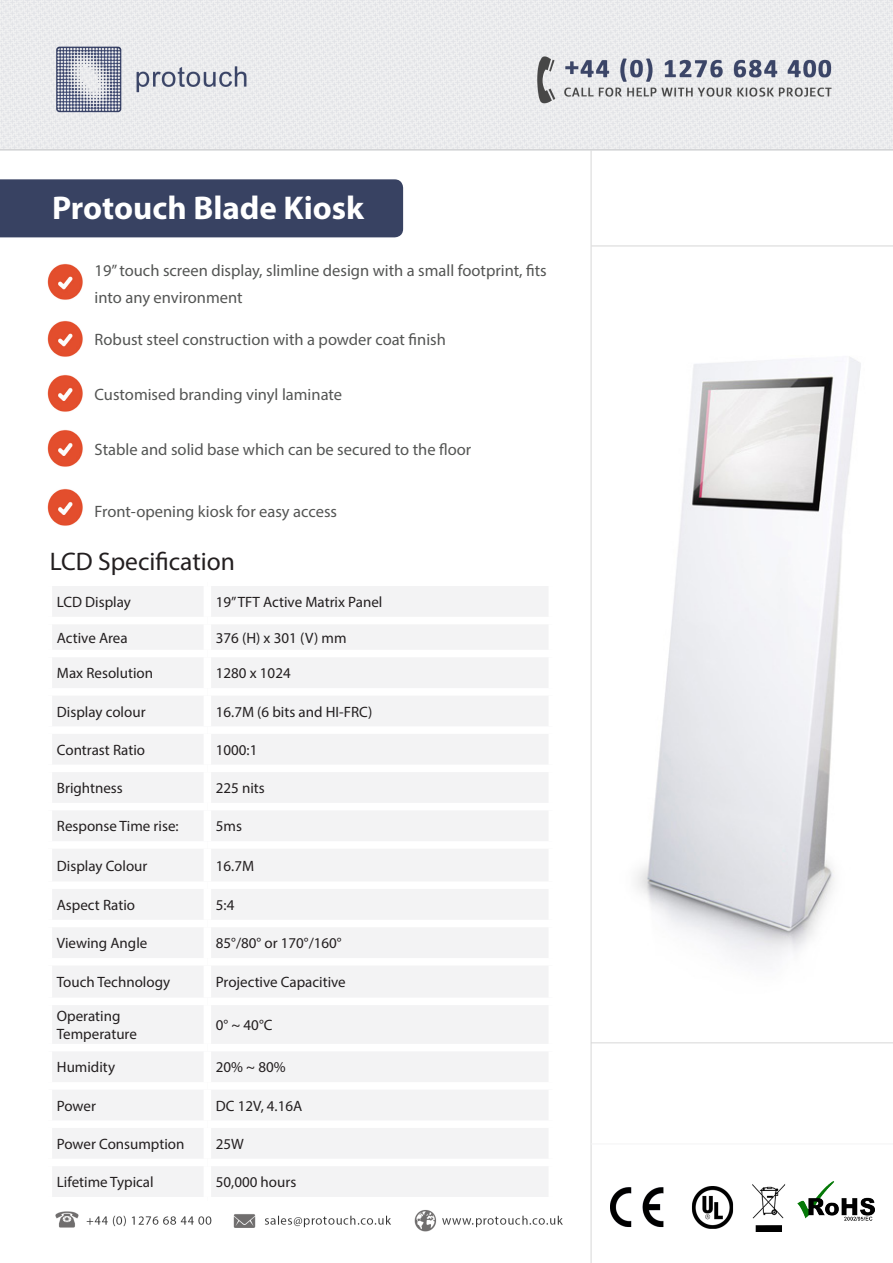
<style>
.page{position:relative;width:893px;height:1263px;background:#fff}
.page>*{position:absolute;margin:0;border:0;box-sizing:border-box;transform-origin:0 0}
.t1{font:700 33px "Myriad Pro";color:#fff}
.t2{font:25.5px "Myriad Pro";color:#231f20}
.t3{font:16.5px/27px "Myriad Pro";color:#545554}
.t4{font:15px/18px "Myriad Pro";color:#231f20}
</style>
<div class="page">
<img style="left:0;top:0;width:893px;height:1260px">
<hr style="left:0;top:150px;width:893px;height:1px;background:#bbbcbf">
<hr style="left:591px;top:150px;width:1px;height:1113px;background:#d7d7d7">
<div style="left:0;top:179px;width:403px;height:58px;background:#384262"></div>
<hr style="left:591px;top:1042px;width:302px;height:1px;background:#d7d7d7">
<hr style="left:591px;top:1143px;width:302px;height:1px;background:#f3f3f4">
<div style="left:52px;top:586px;width:497px;height:611px;background:#f3f3f4"></div>
<div style="left:45px;top:617px;width:162px;height:7px;background:#fff"></div>
<div style="left:207px;top:617px;width:349px;height:7px;background:#fff"></div>
<div style="left:45px;top:650px;width:162px;height:7px;background:#fff"></div>
<div style="left:207px;top:650px;width:349px;height:7px;background:#fff"></div>
<div style="left:45px;top:688px;width:162px;height:8px;background:#fff"></div>
<div style="left:207px;top:688px;width:349px;height:8px;background:#fff"></div>
<div style="left:45px;top:726px;width:162px;height:8px;background:#fff"></div>
<div style="left:207px;top:726px;width:349px;height:8px;background:#fff"></div>
<div style="left:45px;top:765px;width:162px;height:7px;background:#fff"></div>
<div style="left:207px;top:765px;width:349px;height:7px;background:#fff"></div>
<div style="left:45px;top:803px;width:162px;height:7px;background:#fff"></div>
<div style="left:207px;top:803px;width:349px;height:7px;background:#fff"></div>
<div style="left:45px;top:841px;width:162px;height:8px;background:#fff"></div>
<div style="left:207px;top:841px;width:349px;height:8px;background:#fff"></div>
<div style="left:45px;top:881px;width:162px;height:8px;background:#fff"></div>
<div style="left:207px;top:881px;width:349px;height:8px;background:#fff"></div>
<div style="left:45px;top:920px;width:162px;height:7px;background:#fff"></div>
<div style="left:207px;top:920px;width:349px;height:7px;background:#fff"></div>
<div style="left:45px;top:958px;width:162px;height:7px;background:#fff"></div>
<div style="left:207px;top:958px;width:349px;height:7px;background:#fff"></div>
<div style="left:45px;top:997px;width:162px;height:8px;background:#fff"></div>
<div style="left:207px;top:997px;width:349px;height:8px;background:#fff"></div>
<div style="left:45px;top:1044px;width:162px;height:7px;background:#fff"></div>
<div style="left:207px;top:1044px;width:349px;height:7px;background:#fff"></div>
<div style="left:45px;top:578px;width:162px;height:8px;background:#fff"></div>
<div style="left:45px;top:586px;width:7px;height:31px;background:#fff"></div>
<div style="left:207px;top:578px;width:349px;height:8px;background:#fff"></div>
<div style="left:204px;top:586px;width:7px;height:31px;background:#fff"></div>
<div style="left:549px;top:586px;width:7px;height:31px;background:#fff"></div>
<div style="left:45px;top:624px;width:7px;height:26px;background:#fff"></div>
<div style="left:204px;top:624px;width:7px;height:26px;background:#fff"></div>
<div style="left:549px;top:624px;width:7px;height:26px;background:#fff"></div>
<div style="left:45px;top:657px;width:7px;height:31px;background:#fff"></div>
<div style="left:204px;top:657px;width:7px;height:31px;background:#fff"></div>
<div style="left:549px;top:657px;width:7px;height:31px;background:#fff"></div>
<div style="left:45px;top:696px;width:7px;height:30px;background:#fff"></div>
<div style="left:204px;top:696px;width:7px;height:30px;background:#fff"></div>
<div style="left:549px;top:696px;width:7px;height:30px;background:#fff"></div>
<div style="left:45px;top:734px;width:7px;height:31px;background:#fff"></div>
<div style="left:204px;top:734px;width:7px;height:31px;background:#fff"></div>
<div style="left:549px;top:734px;width:7px;height:31px;background:#fff"></div>
<div style="left:45px;top:772px;width:7px;height:31px;background:#fff"></div>
<div style="left:204px;top:772px;width:7px;height:31px;background:#fff"></div>
<div style="left:549px;top:772px;width:7px;height:31px;background:#fff"></div>
<div style="left:45px;top:810px;width:7px;height:31px;background:#fff"></div>
<div style="left:204px;top:810px;width:7px;height:31px;background:#fff"></div>
<div style="left:549px;top:810px;width:7px;height:31px;background:#fff"></div>
<div style="left:45px;top:849px;width:7px;height:32px;background:#fff"></div>
<div style="left:204px;top:849px;width:7px;height:32px;background:#fff"></div>
<div style="left:549px;top:849px;width:7px;height:32px;background:#fff"></div>
<div style="left:45px;top:889px;width:7px;height:31px;background:#fff"></div>
<div style="left:204px;top:889px;width:7px;height:31px;background:#fff"></div>
<div style="left:549px;top:889px;width:7px;height:31px;background:#fff"></div>
<div style="left:45px;top:927px;width:7px;height:31px;background:#fff"></div>
<div style="left:204px;top:927px;width:7px;height:31px;background:#fff"></div>
<div style="left:549px;top:927px;width:7px;height:31px;background:#fff"></div>
<div style="left:45px;top:965px;width:7px;height:32px;background:#fff"></div>
<div style="left:204px;top:965px;width:7px;height:32px;background:#fff"></div>
<div style="left:549px;top:965px;width:7px;height:32px;background:#fff"></div>
<div style="left:45px;top:1005px;width:7px;height:39px;background:#fff"></div>
<div style="left:204px;top:1005px;width:7px;height:39px;background:#fff"></div>
<div style="left:549px;top:1005px;width:7px;height:39px;background:#fff"></div>
<div style="left:45px;top:1051px;width:7px;height:31px;background:#fff"></div>
<div style="left:204px;top:1051px;width:7px;height:31px;background:#fff"></div>
<div style="left:549px;top:1051px;width:7px;height:31px;background:#fff"></div>
<div style="left:45px;top:1082px;width:162px;height:8px;background:#fff"></div>
<div style="left:45px;top:1090px;width:7px;height:30px;background:#fff"></div>
<div style="left:207px;top:1082px;width:349px;height:8px;background:#fff"></div>
<div style="left:204px;top:1090px;width:7px;height:30px;background:#fff"></div>
<div style="left:549px;top:1090px;width:7px;height:30px;background:#fff"></div>
<div style="left:45px;top:1120px;width:162px;height:8px;background:#fff"></div>
<div style="left:45px;top:1128px;width:7px;height:31px;background:#fff"></div>
<div style="left:207px;top:1120px;width:349px;height:8px;background:#fff"></div>
<div style="left:204px;top:1128px;width:7px;height:31px;background:#fff"></div>
<div style="left:549px;top:1128px;width:7px;height:31px;background:#fff"></div>
<div style="left:45px;top:1159px;width:162px;height:7px;background:#fff"></div>
<div style="left:45px;top:1166px;width:7px;height:31px;background:#fff"></div>
<div style="left:207px;top:1159px;width:349px;height:7px;background:#fff"></div>
<div style="left:204px;top:1166px;width:7px;height:31px;background:#fff"></div>
<div style="left:549px;top:1166px;width:7px;height:31px;background:#fff"></div>
<div style="left:45px;top:1197px;width:162px;height:7px;background:#fff"></div>
<div style="left:207px;top:1197px;width:349px;height:7px;background:#fff"></div>
<img style="left:610px;top:1182px;width:265px;height:49px">
<hr style="left:591px;top:246px;width:302px;height:1px;background:#d7d7d7">
<img style="left:596px;top:325px;width:296px;height:668px">
<img style="left:48px;top:263px;width:36px;height:38px">
<img style="left:48px;top:320px;width:36px;height:37px">
<img style="left:48px;top:375px;width:36px;height:37px">
<img style="left:48px;top:430px;width:36px;height:37px">
<img style="left:48px;top:489px;width:36px;height:37px">
<p class="t1" style="left:52px;top:187px;width:314px">Protouch Blade Kiosk</p>
<p class="t3" style="left:95px;top:257px;width:454px">19” touch screen display, slimline design with a small footprint, fits into any environment</p>
<p class="t3" style="left:95px;top:326px;width:353px">Robust steel construction with a powder coat finish</p>
<p class="t3" style="left:95px;top:381px;width:249px">Customised branding vinyl laminate</p>
<p class="t3" style="left:95px;top:436px;width:378px">Stable and solid base which can be secured to the floor</p>
<p class="t3" style="left:95px;top:498px;width:244px">Front-opening kiosk for easy access</p>
<p class="t2" style="left:50px;top:546px;width:186px">LCD Specification</p>
<p class="t4" style="left:57px;top:593px;width:76px">LCD Display</p>
<p class="t4" style="left:216px;top:593px;width:168px">19” TFT Active Matrix Panel</p>
<p class="t4" style="left:57px;top:628px;width:72px">Active Area</p>
<p class="t4" style="left:216px;top:628px;width:132px">376 (H) x 301 (V) mm</p>
<p class="t4" style="left:57px;top:664px;width:98px">Max Resolution</p>
<p class="t4" style="left:216px;top:664px;width:76px">1280 x 1024</p>
<p class="t4" style="left:57px;top:702px;width:90px">Display colour</p>
<p class="t4" style="left:216px;top:702px;width:158px">16.7M (6 bits and HI-FRC)</p>
<p class="t4" style="left:57px;top:741px;width:90px">Contrast Ratio</p>
<p class="t4" style="left:216px;top:741px;width:43px">1000:1</p>
<p class="t4" style="left:57px;top:779px;width:67px">Brightness</p>
<p class="t4" style="left:216px;top:779px;width:51px">225 nits</p>
<p class="t4" style="left:57px;top:817px;width:123px">Response Time rise:</p>
<p class="t4" style="left:216px;top:817px;width:28px">5ms</p>
<p class="t4" style="left:57px;top:856px;width:92px">Display Colour</p>
<p class="t4" style="left:216px;top:856px;width:40px">16.7M</p>
<p class="t4" style="left:57px;top:896px;width:80px">Aspect Ratio</p>
<p class="t4" style="left:216px;top:896px;width:20px">5:4</p>
<p class="t4" style="left:57px;top:934px;width:92px">Viewing Angle</p>
<p class="t4" style="left:216px;top:934px;width:127px">85°/80° or 170°/160°</p>
<p class="t4" style="left:57px;top:973px;width:115px">Touch Technology</p>
<p class="t4" style="left:216px;top:973px;width:131px">Projective Capacitive</p>
<p class="t4" style="left:57px;top:1007px;width:81px">Operating<br>Temperature</p>
<p class="t4" style="left:216px;top:1016px;width:58px">0° ~ 40°C</p>
<p class="t4" style="left:57px;top:1058px;width:60px">Humidity</p>
<p class="t4" style="left:216px;top:1058px;width:71px">20% ~ 80%</p>
<p class="t4" style="left:57px;top:1096px;width:41px">Power</p>
<p class="t4" style="left:216px;top:1096px;width:88px">DC 12V, 4.16A</p>
<p class="t4" style="left:57px;top:1135px;width:129px">Power Consumption</p>
<p class="t4" style="left:216px;top:1135px;width:30px">25W</p>
<p class="t4" style="left:57px;top:1173px;width:98px">Lifetime Typical</p>
<p class="t4" style="left:216px;top:1173px;width:82px">50,000 hours</p>
</div>
